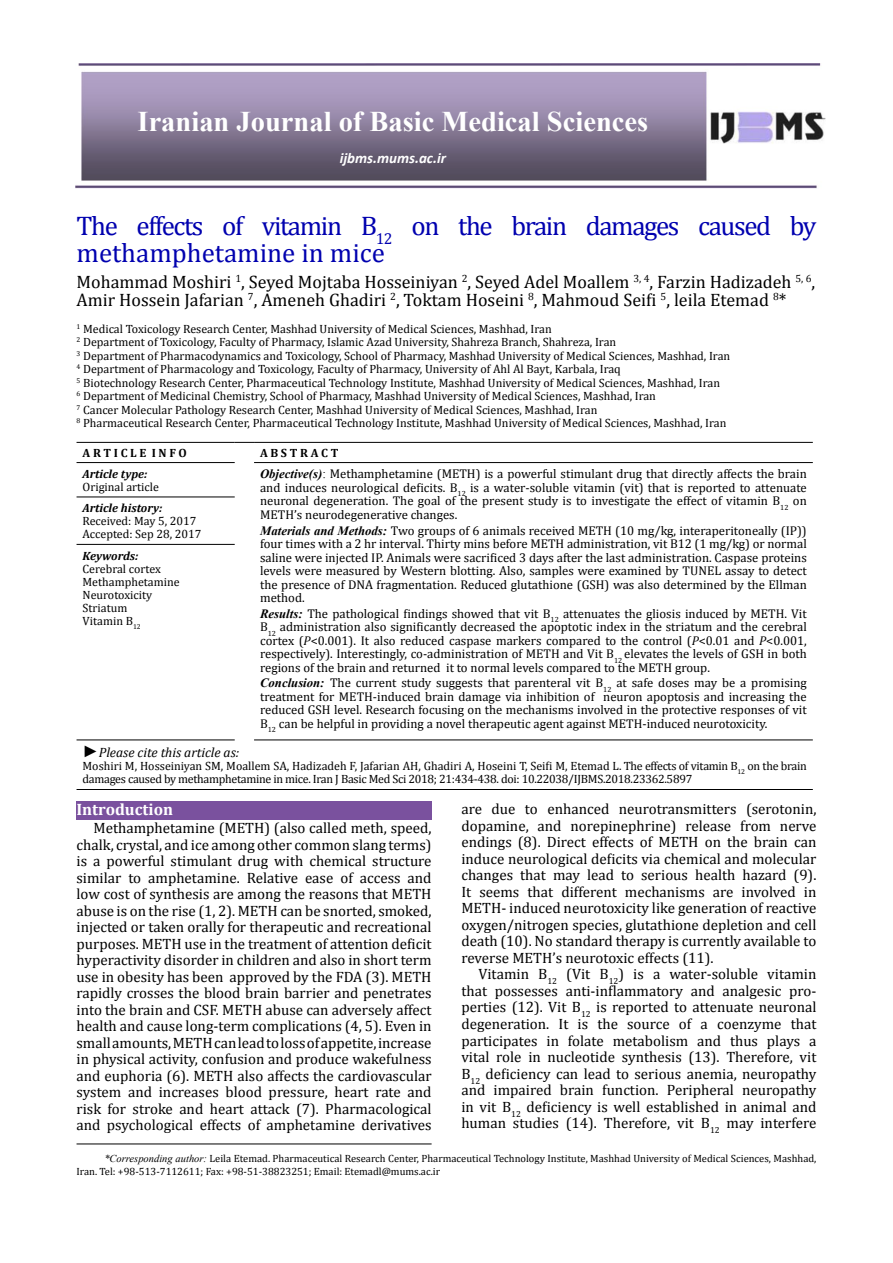
<style>
.page{position:relative;width:893px;height:1263px;background:#fff}
.page>*{position:absolute;margin:0;border:0;box-sizing:border-box;transform-origin:0 0}
.t1{font:700 28.5px "Times New Roman";color:#fff}
.t2{font:27px/27px "Cambria";letter-spacing:-.05em;color:#0000af}
.t3{font:18px/17.7px "Cambria";color:#000}
.t4{font:700 16.5px "Cambria";color:#fff}
.t5{font:15px/16.5px "Cambria";color:#000;text-align:justify}
.t6{font:italic 700 15px "Calibri";color:#fff}
.t7{font:italic 13.5px "Cambria";color:#000}
.t8{font:12.75px/13.5px "Cambria";color:#000;text-align:justify}
.t9{font:12px/13.5px "Cambria";color:#000}
.t10{font:12px "Cambria Math";letter-spacing:-.025em;color:#000}
.t11{font:12px/13px "Cambria Math";color:#000}
.t12{font:italic 700 12px "Cambria";color:#000}
.t13{font:700 12px "Cambria";color:#000}
.t14{font:10.5px/12.6px "Cambria";color:#000}
.s1{font-family:"Times New Roman";font-weight:700;font-style:italic}
.s2{font-family:"Times New Roman"}
.s3{font-style:italic}
.s4{font-family:"Times New Roman";font-size:16.5px}
.s5{font-family:"Cambria Math"}
.s6{font-family:"Times New Roman";font-style:italic}
</style>
<div class="page">
<hr style="left:77px;top:1144px;width:355px;height:1px;background:#000">
<img style="left:75px;top:64px;width:750px;height:125px">
<hr style="left:77px;top:442px;width:158px;height:1px;background:#000">
<svg style="left:235px;top:442px;width:19px;height:1px"></svg>
<hr style="left:254px;top:442px;width:559px;height:1px;background:#000">
<hr style="left:77px;top:462px;width:158px;height:1px;background:#000">
<hr style="left:77px;top:497px;width:158px;height:1px;background:#000">
<hr style="left:254px;top:462px;width:559px;height:1px;background:#000">
<hr style="left:77px;top:544px;width:158px;height:1px;background:#000">
<hr style="left:77px;top:789px;width:158px;height:1px;background:#000">
<svg style="left:235px;top:789px;width:19px;height:1px"></svg>
<hr style="left:254px;top:789px;width:559px;height:1px;background:#000">
<hr style="left:77px;top:739px;width:158px;height:1px;background:#000">
<hr style="left:254px;top:739px;width:559px;height:1px;background:#000">
<div style="left:77px;top:801px;width:355px;height:18px;background:#7a519e"></div>
<h1 class="t1" style="left:138px;top:102px;width:512px">Iranian Journal of Basic Medical Sciences</h1>
<p class="t6" style="left:340px;top:149px;width:108px">ijbms.mums.ac.ir</p>
<h2 class="t2" style="left:77px;top:212px;width:741px">The effects of vitamin B<sub>12</sub> on the brain damages caused by methamphetamine in mice</h2>
<p class="t3" style="left:77px;top:273px;width:740px">Mohammad Moshiri <sup>1</sup>, Seyed Mojtaba Hosseiniyan <sup>2</sup>, Seyed Adel Moallem <sup>3,</sup> <sup>4</sup>, Farzin Hadizadeh <sup>5,</sup> <sup>6</sup>,<br>Amir Hossein Jafarian <sup>7</sup>, Ameneh Ghadiri <sup>2</sup>, Toktam Hoseini <sup>8</sup>, Mahmoud Seifi <sup>5</sup>, leila Etemad <sup>8</sup>*</p>
<p class="t9" style="left:77px;top:322px;width:655px"><sup>1</sup> Medical Toxicology Research Center, Mashhad University of Medical Sciences, Mashhad, Iran<br><sup>2</sup> Department of Toxicology, Faculty of Pharmacy, Islamic Azad University, Shahreza Branch, Shahreza, Iran<br><sup>3</sup> Department of Pharmacodynamics and Toxicology, School of Pharmacy, Mashhad University of Medical Sciences, Mashhad, Iran <sup>4</sup> Department of Pharmacology and Toxicology, Faculty of Pharmacy, University of Ahl Al Bayt, Karbala, Iraq<br><sup>5</sup> Biotechnology Research Center, Pharmaceutical Technology Institute, Mashhad University of Medical Sciences, Mashhad, Iran<br><sup>6</sup> Department of Medicinal Chemistry, School of Pharmacy, Mashhad University of Medical Sciences, Mashhad, Iran<br><sup>7</sup> Cancer Molecular Pathology Research Center, Mashhad University of Medical Sciences, Mashhad, Iran<br><sup>8</sup> Pharmaceutical Research Center, Pharmaceutical Technology Institute, Mashhad University of Medical Sciences, Mashhad, Iran</p>
<p class="t13" style="left:83px;top:444px;width:106px">A R T I C L E I N F O</p>
<p class="t13" style="left:260px;top:444px;width:80px">A B S T R A C T</p>
<p class="t12" style="left:83px;top:465px;width:66px">Article type:</p>
<p class="t11" style="left:83px;top:480px;width:78px">Original article</p>
<p class="t8" style="left:260px;top:467px;width:548px"><span class="s1">Objective(s)</span><span class="s2">:</span> Methamphetamine (METH) is a powerful stimulant drug that directly affects the brain and induces neurological deficits. B<sub>12</sub> is a water-soluble vitamin (vit) that is reported to attenuate neuronal degeneration. The goal of the present study is to investigate the effect of vitamin B<sub>12</sub> on METH’s neurodegenerative changes.</p>
<p class="t8" style="left:260px;top:523px;width:548px"><span class="s1">Materials and Methods:</span> Two groups of 6 animals received METH (10 mg/kg, interaperitoneally (IP)) four times with a 2 hr interval. Thirty mins before METH administration, vit B12 (1 mg/kg) or normal saline were injected IP. Animals were sacrificed 3 days after the last administration. Caspase proteins levels were measured by Western blotting. Also, samples were examined by TUNEL assay to detect the presence of DNA fragmentation. Reduced glutathione (GSH) was also determined by the Ellman method.</p>
<p class="t8" style="left:260px;top:607px;width:548px"><span class="s1">Results:</span> The pathological findings showed that vit B<sub>12</sub> attenuates the gliosis induced by METH. Vit B<sub>12</sub> administration also significantly decreased the apoptotic index in the striatum and the cerebral cortex (<span class="s3">P</span>&lt;0.001). It also reduced caspase markers compared to the control (<span class="s3">P</span>&lt;0.01 and <span class="s3">P</span>&lt;0.001, respectively). Interestingly, co-administration of METH and Vit B<sub>12</sub> elevates the levels of GSH in both regions of the brain and returned it to normal levels compared to the METH group.</p>
<p class="t8" style="left:260px;top:676px;width:548px"><span class="s1">Conclusion:</span> The current study suggests that parenteral vit B<sub>12</sub> at safe doses may be a promising treatment for METH-induced brain damage via inhibition of neuron apoptosis and increasing the reduced GSH level. Research focusing on the mechanisms involved in the protective responses of vit B<sub>12</sub> can be helpful in providing a novel therapeutic agent against METH-induced neurotoxicity.</p>
<p class="t12" style="left:83px;top:500px;width:81px">Article history:</p>
<p class="t11" style="left:83px;top:515px;width:120px">Received: May 5, 2017<br>Accepted: Sep 28, 2017</p>
<p class="t12" style="left:83px;top:547px;width:57px">Keywords:</p>
<p class="t9" style="left:83px;top:562px;width:99px;line-height:13px">Cerebral cortex<br>Methamphetamine<br>Neurotoxicity<br>Striatum<br>Vitamin B<sub>12</sub></p>
<p class="t7" style="left:83px;top:743px;width:158px"><span class="s4">►</span>Please cite this article as:</p>
<p class="t9" style="left:83px;top:759px;width:726px">Moshiri M, Hosseiniyan SM, Moallem SA, Hadizadeh F, Jafarian AH, Ghadiri A, Hoseini T, Seifi M, Etemad L<span class="s5">. The effects of vitamin B</span><sub>12</sub> <span class="s5">on the brain</span></p>
<p class="t10" style="left:83px;top:772px;width:611px">damages caused by methamphetamine in mice. Iran J Basic Med Sci 2018; 21:434-438. doi: 10.22038/IJBMS.2018.23362.5897</p>
<p class="t4" style="left:77px;top:798px;width:98px">Introduction</p>
<p class="t5" style="left:77px;top:820px;width:357px;text-indent:17px">Methamphetamine (METH) (also called meth, speed, chalk, crystal, and ice among other common slang terms) is a powerful stimulant drug with chemical structure similar to amphetamine. Relative ease of access and low cost of synthesis are among the reasons that METH abuse is on the rise (1, 2). METH can be snorted, smoked, injected or taken orally for therapeutic and recreational purposes. METH use in the treatment of attention deficit hyperactivity disorder in children and also in short term use in obesity has been approved by the FDA (3). METH rapidly crosses the blood brain barrier and penetrates into the brain and CSF. METH abuse can adversely affect health and cause long-term complications (4, 5). Even in small amounts, METH can lead to loss of appetite, increase in physical activity, confusion and produce wakefulness and euphoria (6). METH also affects the cardiovascular system and increases blood pressure, heart rate and risk for stroke and heart attack (7). Pharmacological and psychological effects of amphetamine derivatives</p>
<p class="t5" style="left:461px;top:801px;width:357px">are due to enhanced neurotransmitters (serotonin, dopamine, and norepinephrine) release from nerve endings (8). Direct effects of METH on the brain can induce neurological deficits via chemical and molecular changes that may lead to serious health hazard (9).<br>It seems that different mechanisms are involved in METH- induced neurotoxicity like generation of reactive oxygen/nitrogen species, glutathione depletion and cell death (10). No standard therapy is currently available to reverse METH’s neurotoxic effects (11).</p>
<p class="t5" style="left:461px;top:966px;width:357px;text-indent:17px">Vitamin B<sub>12</sub> (Vit B<sub>12</sub>) is a water-soluble vitamin that possesses anti-inflammatory and analgesic pro&shy;perties (12). Vit B<sub>12</sub> is reported to attenuate neuronal degeneration. It is the source of a coenzyme that participates in folate metabolism and thus plays a vital role in nucleotide synthesis (13). Therefore, vit B<sub>12</sub> deficiency can lead to serious anemia, neuropathy and impaired brain function. Peripheral neuropathy in vit B<sub>12</sub> deficiency is well established in animal and human studies (14). Therefore, vit B<sub>12</sub> may interfere</p>
<p class="t14" style="left:77px;top:1152px;width:741px;text-indent:28px"><span class="s6">*Corresponding author:</span> Leila Etemad. Pharmaceutical Research Center, Pharmaceutical Technology Institute, Mashhad University of Medical Sciences, Mashhad,<br>Iran. Tel: +98-513-7112611; Fax: +98-51-38823251; Email: Etemadl@mums.ac.ir</p>
</div>
